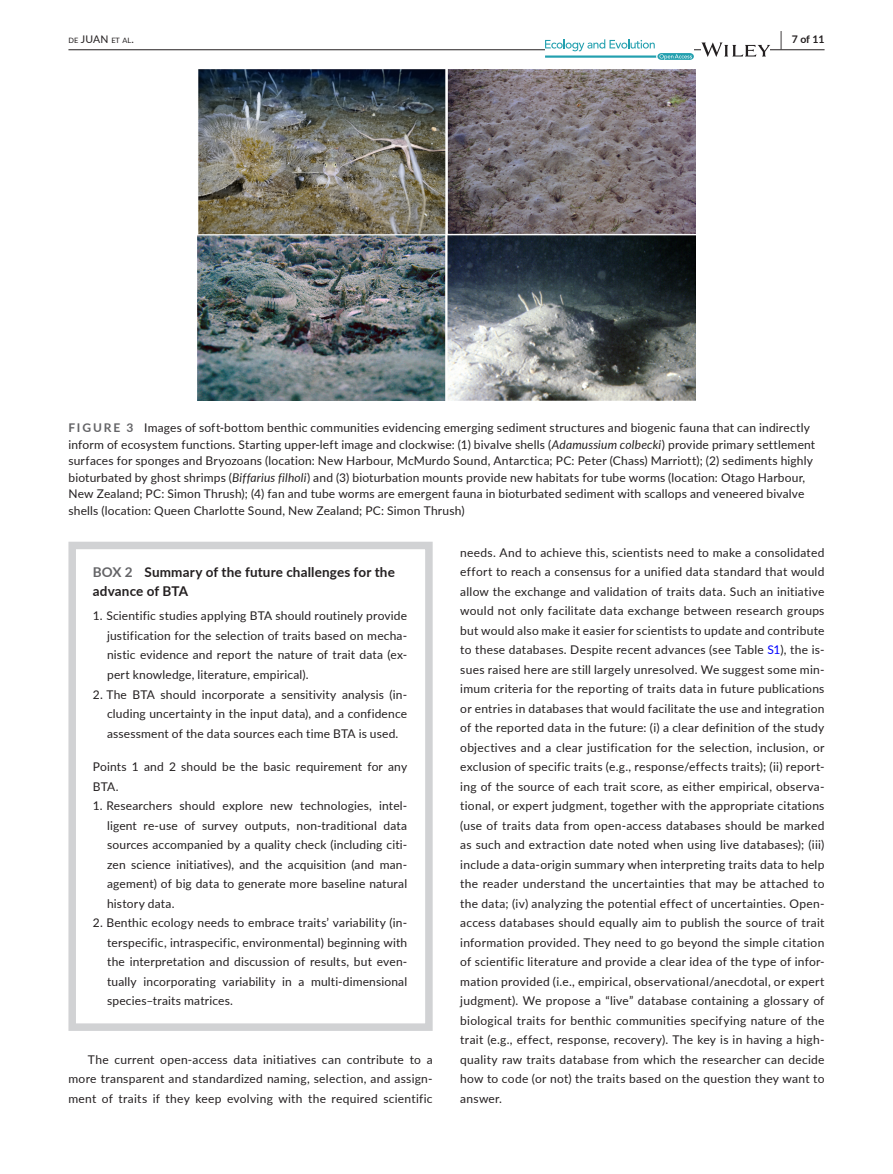
<style>
.page{position:relative;width:893px;height:1174px;background:#fff}
.page>*{position:absolute;margin:0;border:0;box-sizing:border-box;transform-origin:0 0}
.t1{font:700 13.5px/19.5px "Lato";letter-spacing:.01em;color:#231f20}
.t2{font:12px/19.5px "Lato";letter-spacing:.015em;color:#231f20;text-align:justify}
.t3{font:700 10.5px "Lato";color:#231f20}
.t4{font:7.35px "Lato";color:#231f20}
.s1{font-size:10.5px}
.s2{font-size:19.5px}
.s3{font-weight:700;color:#636366}
.s4{font-style:italic}
.s5{color:#636366}
.s6{color:#00f}
</style>
<div class="page">
<hr style="left:68px;top:49px;width:756px;height:1px;background:#231f20">
<svg style="left:545px;top:39px;width:149px;height:21px"></svg>
<svg style="left:701px;top:42px;width:69px;height:15px"></svg>
<img style="left:198px;top:69px;width:497px;height:331px">
<div style="left:68px;top:542px;width:365px;height:488px;border:8px solid #d1d2d4"></div>
<p class="t4" style="left:68px;top:35px;width:67px">DE <span class="s1">JUAN</span> ET AL<span class="s1">.</span></p>
<p class="t3" style="left:780px;top:31px;width:46px"><span class="s2">|</span> 7 of 11</p>
<p class="t2" style="left:68px;top:419px;width:748px;line-height:16.5px;text-align:left"><span class="s3">FIGURE 3</span> Images of soft-bottom benthic communities evidencing emerging sediment structures and biogenic fauna that can indirectly inform of ecosystem functions. Starting upper-left image and clockwise: (1) bivalve shells (<span class="s4">Adamussium colbecki</span>) provide primary settlement surfaces for sponges and Bryozoans (location: New Harbour, McMurdo Sound, Antarctica; PC: Peter (Chass) Marriott); (2) sediments highly bioturbated by ghost shrimps (<span class="s4">Biffarius filholi</span>) and (3) bioturbation mounts provide new habitats for tube worms (location: Otago Harbour, New Zealand; PC: Simon Thrush); (4) fan and tube worms are emergent fauna in bioturbated sediment with scallops and veneered bivalve shells (location: Queen Charlotte Sound, New Zealand; PC: Simon Thrush)</p>
<p class="t1" style="left:93px;top:561px;width:304px"><span class="s5">BOX 2</span> Summary of the future challenges for the advance of BTA</p>
<p class="t2" style="left:107px;top:606px;width:302px;text-indent:-14px">1. Scientific studies applying BTA should routinely provide justification for the selection of traits based on mecha&shy;nistic evidence and report the nature of trait data (ex&shy;pert knowledge, literature, empirical).</p>
<p class="t2" style="left:107px;top:684px;width:302px;text-indent:-14px">2. The BTA should incorporate a sensitivity analysis (in&shy;cluding uncertainty in the input data), and a confidence assessment of the data sources each time BTA is used.</p>
<p class="t2" style="left:93px;top:756px;width:316px">Points 1 and 2 should be the basic requirement for any<br>BTA.</p>
<p class="t2" style="left:107px;top:795px;width:302px;text-indent:-14px">1. Researchers should explore new technologies, intel&shy;ligent re-use of survey outputs, non-traditional data sources accompanied by a quality check (including citi&shy;zen science initiatives), and the acquisition (and man&shy;agement) of big data to generate more baseline natural history data.</p>
<p class="t2" style="left:107px;top:912px;width:302px;text-indent:-14px">2. Benthic ecology needs to embrace traits’ variability (in&shy;terspecific, intraspecific, environmental) beginning with the interpretation and discussion of results, but even&shy;tually incorporating variability in a multi-dimensional species–traits matrices.</p>
<p class="t2" style="left:68px;top:1049px;width:366px;text-indent:20px">The current open-access data initiatives can contribute to a more transparent and standardized naming, selection, and assign&shy;ment of traits if they keep evolving with the required scientific</p>
<p class="t2" style="left:460px;top:542px;width:366px">needs. And to achieve this, scientists need to make a consolidated effort to reach a consensus for a unified data standard that would allow the exchange and validation of traits data. Such an initiative would not only facilitate data exchange between research groups but would also make it easier for scientists to update and contribute to these databases. Despite recent advances (see Table <span class="s6">S1</span>), the is&shy;sues raised here are still largely unresolved. We suggest some min&shy;imum criteria for the reporting of traits data in future publications or entries in databases that would facilitate the use and integration of the reported data in the future: (i) a clear definition of the study objectives and a clear justification for the selection, inclusion, or exclusion of specific traits (e.g., response/effects traits); (ii) report&shy;ing of the source of each trait score, as either empirical, observa&shy;tional, or expert judgment, together with the appropriate citations (use of traits data from open-access databases should be marked as such and extraction date noted when using live databases); (iii) include a data-origin summary when interpreting traits data to help the reader understand the uncertainties that may be attached to the data; (iv) analyzing the potential effect of uncertainties. Open&shy;access databases should equally aim to publish the source of trait information provided. They need to go beyond the simple citation of scientific literature and provide a clear idea of the type of infor&shy;mation provided (i.e., empirical, observational/anecdotal, or expert judgment). We propose a “live” database containing a glossary of biological traits for benthic communities specifying nature of the trait (e.g., effect, response, recovery). The key is in having a high&shy;quality raw traits database from which the researcher can decide how to code (or not) the traits based on the question they want to answer.</p>
</div>
